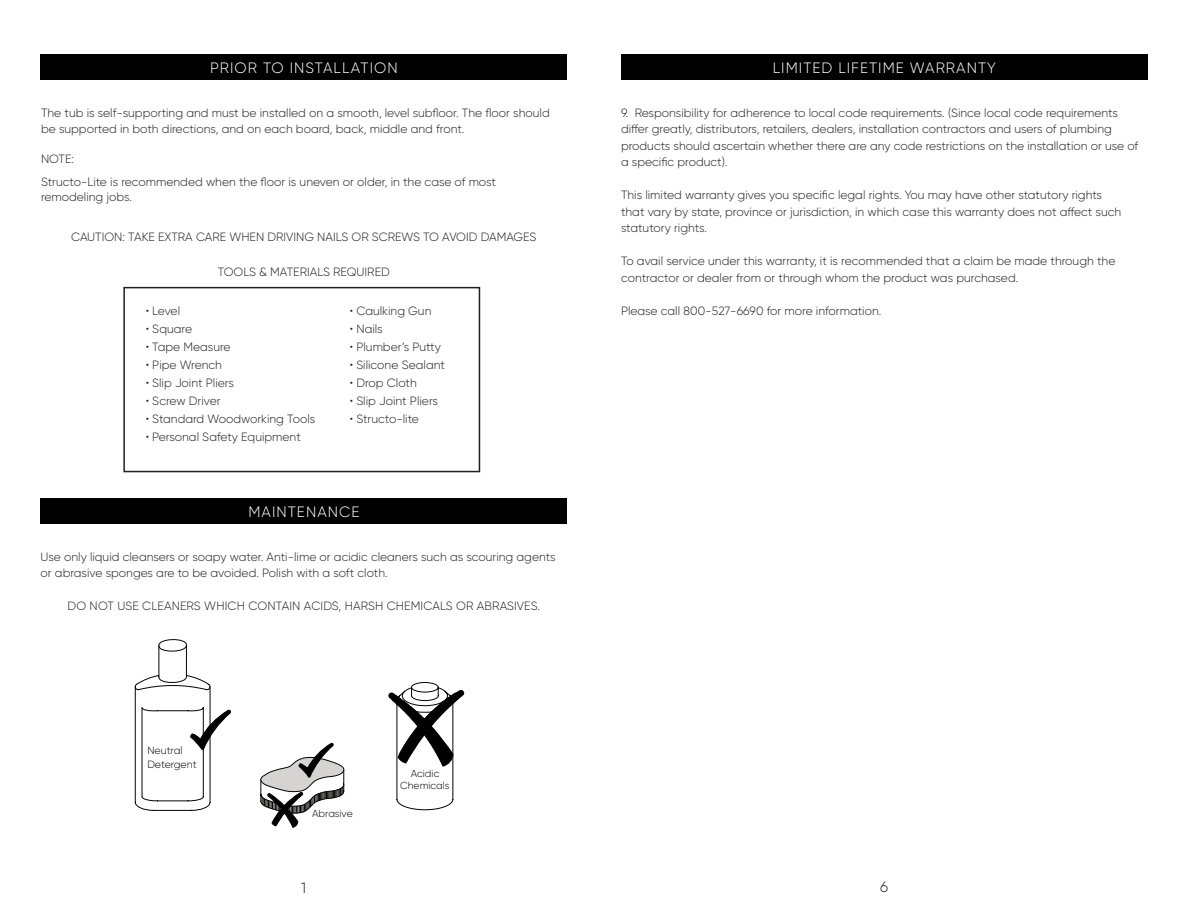
<style>
.page{position:relative;width:1188px;height:918px;background:#fff}
.page>*{position:absolute;margin:0;border:0;box-sizing:border-box;transform-origin:0 0}
.t1{font:300 15px "Gilroy";letter-spacing:.07em;color:#fff}
.t2{font:300 15px "Gilroy";color:#231f20}
.t3{font:300 12px/16.5px "Gilroy";color:#231f20}
.t4{font:300 10.5px/14.1px "Gilroy";color:#040503}
.t5{font:300 10.2px/11.7px "Gilroy";color:#040503;text-align:center}
</style>
<div class="page">
<div style="left:41px;top:498px;width:526px;height:26px;background:#000"></div>
<div style="left:40px;top:54px;width:527px;height:26px;background:#000"></div>
<svg style="left:134px;top:639px;width:97px;height:172px"></svg>
<svg style="left:388px;top:682px;width:77px;height:128px"></svg>
<svg style="left:261px;top:743px;width:83px;height:85px"></svg>
<div style="left:123px;top:287px;width:357px;height:185px;border:2px solid #231f20"></div>
<div style="left:621px;top:54px;width:527px;height:26px;background:#000"></div>
<p class="t1" style="left:210px;top:58px;width:189px">PRIOR TO INSTALLATION</p>
<p class="t3" style="left:41px;top:104px;width:510px">The tub is self-supporting and must be installed on a smooth, level subfloor. The floor should be supported in both directions, and on each board, back, middle and front.</p>
<p class="t3" style="left:41px;top:150px;width:34px">NOTE:</p>
<p class="t3" style="left:41px;top:174px;width:456px;line-height:15px">Structo-Lite is recommended when the floor is uneven or older, in the case of most remodeling jobs.</p>
<p class="t3" style="left:71px;top:228px;width:467px">CAUTION: TAKE EXTRA CARE WHEN DRIVING NAILS OR SCREWS TO AVOID DAMAGES</p>
<p class="t3" style="left:218px;top:264px;width:174px">TOOLS &amp; MATERIALS REQUIRED</p>
<p class="t3" style="left:146px;top:303px;width:36px">• Level</p>
<p class="t3" style="left:146px;top:321px;width:48px">• Square</p>
<p class="t3" style="left:146px;top:339px;width:86px">• Tape Measure</p>
<p class="t3" style="left:146px;top:357px;width:78px">• Pipe Wrench</p>
<p class="t3" style="left:146px;top:375px;width:90px">• Slip Joint Pliers</p>
<p class="t3" style="left:146px;top:393px;width:76px">• Screw Driver</p>
<p class="t3" style="left:146px;top:411px;width:171px">• Standard Woodworking Tools</p>
<p class="t3" style="left:146px;top:429px;width:157px">• Personal Safety Equipment</p>
<p class="t3" style="left:350px;top:303px;width:83px">• Caulking Gun</p>
<p class="t3" style="left:350px;top:321px;width:34px">• Nails</p>
<p class="t3" style="left:350px;top:339px;width:93px">• Plumber’s Putty</p>
<p class="t3" style="left:350px;top:357px;width:97px">• Silicone Sealant</p>
<p class="t3" style="left:350px;top:375px;width:68px">• Drop Cloth</p>
<p class="t3" style="left:350px;top:393px;width:90px">• Slip Joint Pliers</p>
<p class="t3" style="left:350px;top:411px;width:71px">• Structo-lite</p>
<p class="t1" style="left:248px;top:503px;width:113px">MAINTENANCE</p>
<p class="t3" style="left:41px;top:548px;width:516px">Use only liquid cleansers or soapy water. Anti-lime or acidic cleaners such as scouring agents or abrasive sponges are to be avoided. Polish with a soft cloth.</p>
<p class="t3" style="left:68px;top:597px;width:474px">DO NOT USE CLEANERS WHICH CONTAIN ACIDS, HARSH CHEMICALS OR ABRASIVES.</p>
<p class="t4" style="left:147px;top:743px;width:51px">Neutral<br>Detergent</p>
<p class="t5" style="left:312px;top:808px;width:42px">Abrasive</p>
<p class="t5" style="left:400px;top:768px;width:51px">Acidic<br>Chemicals</p>
<p class="t1" style="left:773px;top:58px;width:225px">LIMITED LIFETIME WARRANTY</p>
<p class="t3" style="left:621px;top:104px;width:519px">9. Responsibility for adherence to local code requirements. (Since local code requirements differ greatly, distributors, retailers, dealers, installation contractors and users of plumbing products should ascertain whether there are any code restrictions on the installation or use of a specific product).</p>
<p class="t3" style="left:621px;top:186px;width:502px">This limited warranty gives you specific legal rights. You may have other statutory rights that vary by state, province or jurisdiction, in which case this warranty does not affect such statutory rights.</p>
<p class="t3" style="left:621px;top:252px;width:496px">To avail service under this warranty, it is recommended that a claim be made through the contractor or dealer from or through whom the product was purchased.</p>
<p class="t3" style="left:621px;top:302px;width:262px">Please call 800-527-6690 for more information.</p>
<p class="t2" style="left:301px;top:878px;width:6px">1</p>
<p class="t2" style="left:880px;top:878px;width:10px">6</p>
</div>
